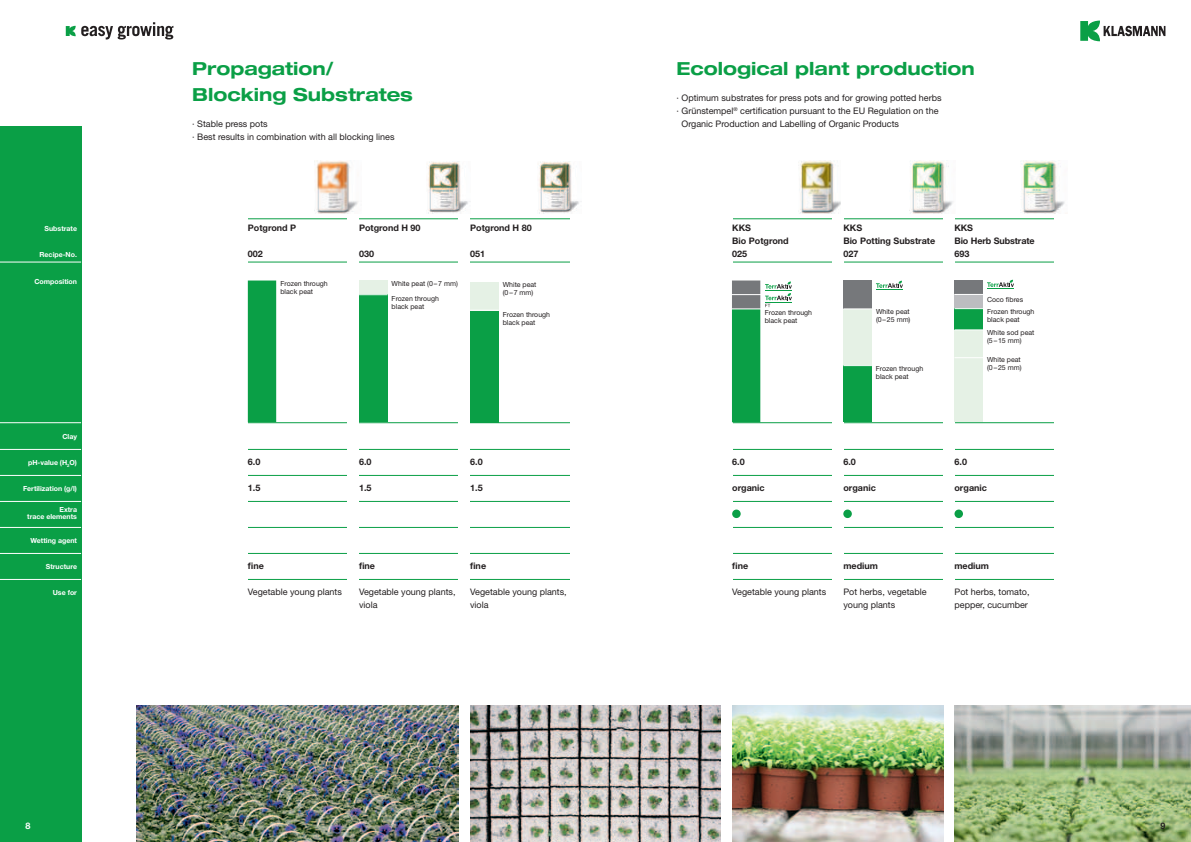
<style>
.page{position:relative;width:1191px;height:842px;background:#fff}
.page>*{position:absolute;margin:0;border:0;box-sizing:border-box;transform-origin:0 0}
.t1{font:700 expanded 18px/26px "Helvetica Neue";color:#0a9f46}
.t2{font:9px/13px "Helvetica Neue";color:#231f20}
.t3{font:700 9px/13px "Helvetica Neue LT Pro";color:#231f20}
.t4{font:9px "Helvetica Neue LT Pro";color:#231f20}
.t5{font:700 9px "Helvetica Neue LT Pro";color:#fff}
.t6{font:7px/8px "Helvetica Neue";color:#231f20}
.t7{font:7px/8px "Helvetica Neue LT Pro";color:#231f20}
.t8{font:700 7px "Helvetica Neue";color:#fff}
.t9{font:700 7px/7px "Helvetica Neue LT Pro";color:#fff;text-align:right}
</style>
<div class="page">
<div style="left:0;top:126px;width:81px;height:716px;background:#0a9f46"></div>
<svg style="left:66px;top:22px;width:107px;height:18px"></svg>
<svg style="left:1080px;top:21px;width:85px;height:20px"></svg>
<img style="left:470px;top:706px;width:251px;height:136px">
<img style="left:137px;top:706px;width:322px;height:136px">
<img style="left:954px;top:706px;width:237px;height:136px">
<img style="left:732px;top:706px;width:211px;height:136px">
<hr style="left:137px;top:449px;width:1028px;height:1px;background:#0a9f46">
<hr style="left:137px;top:527px;width:1028px;height:1px;background:#0a9f46">
<hr style="left:137px;top:475px;width:1028px;height:1px;background:#0a9f46">
<hr style="left:137px;top:553px;width:1028px;height:1px;background:#0a9f46">
<hr style="left:137px;top:501px;width:1028px;height:1px;background:#0a9f46">
<hr style="left:137px;top:579px;width:1028px;height:1px;background:#0a9f46">
<hr style="left:137px;top:218px;width:1028px;height:1px;background:#0a9f46">
<hr style="left:137px;top:422px;width:1028px;height:1px;background:#0a9f46">
<hr style="left:0;top:262px;width:81px;height:1px;background:#fff">
<hr style="left:0;top:422px;width:81px;height:1px;background:#fff">
<hr style="left:0;top:475px;width:81px;height:1px;background:#fff">
<hr style="left:0;top:501px;width:81px;height:1px;background:#fff">
<hr style="left:0;top:527px;width:81px;height:1px;background:#fff">
<hr style="left:0;top:553px;width:81px;height:1px;background:#fff">
<hr style="left:0;top:579px;width:81px;height:1px;background:#fff">
<hr style="left:0;top:449px;width:81px;height:1px;background:#fff">
<hr style="left:137px;top:262px;width:1028px;height:1px;background:#0a9f46">
<div style="left:459px;top:179px;width:11px;height:517px;background:#fff"></div>
<div style="left:570px;top:179px;width:51px;height:517px;background:#fff"></div>
<div style="left:943px;top:179px;width:11px;height:517px;background:#fff"></div>
<div style="left:1054px;top:179px;width:11px;height:517px;background:#fff"></div>
<div style="left:236px;top:179px;width:12px;height:517px;background:#fff"></div>
<div style="left:1065px;top:180px;width:126px;height:517px;background:#fff"></div>
<div style="left:601px;top:191px;width:131px;height:477px;background:#fff"></div>
<div style="left:832px;top:193px;width:11px;height:506px;background:#fff"></div>
<div style="left:111px;top:189px;width:131px;height:476px;background:#fff"></div>
<div style="left:348px;top:193px;width:11px;height:506px;background:#fff"></div>
<svg style="left:876px;top:281px;width:27px;height:9px"></svg>
<div style="left:954px;top:294px;width:28px;height:15px;background:#bcbdc0"></div>
<div style="left:954px;top:309px;width:28px;height:21px;background:#0a9f46"></div>
<div style="left:954px;top:330px;width:28px;height:28px;background:#e5f1e5"></div>
<div style="left:954px;top:358px;width:28px;height:64px;background:#e5f1e5"></div>
<svg style="left:954px;top:280px;width:60px;height:15px"></svg>
<svg style="left:954px;top:308px;width:29px;height:1px"></svg>
<svg style="left:955px;top:357px;width:27px;height:1px"></svg>
<svg style="left:732px;top:280px;width:60px;height:142px"></svg>
<hr style="left:730px;top:309px;width:32px;height:1px;background:#fff">
<hr style="left:730px;top:294px;width:32px;height:1px;background:#fff">
<div style="left:248px;top:280px;width:28px;height:142px;background:#0a9f46"></div>
<div style="left:470px;top:309px;width:28px;height:113px;background:#0a9f46"></div>
<div style="left:470px;top:282px;width:28px;height:28px;background:#e5f1e5"></div>
<svg style="left:470px;top:310px;width:29px;height:1px"></svg>
<div style="left:359px;top:281px;width:28px;height:14px;background:#e5f1e5"></div>
<div style="left:359px;top:295px;width:28px;height:127px;background:#0a9f46"></div>
<svg style="left:359px;top:294px;width:28px;height:1px"></svg>
<div style="left:843px;top:281px;width:28px;height:28px;background:#76787b"></div>
<div style="left:843px;top:309px;width:28px;height:57px;background:#e5f1e5"></div>
<div style="left:843px;top:366px;width:28px;height:56px;background:#0a9f46"></div>
<div style="left:732px;top:509px;width:8px;height:9px;background:#0a9f46;border-radius:50%"></div>
<div style="left:843px;top:509px;width:9px;height:9px;background:#0a9f46;border-radius:50%"></div>
<div style="left:954px;top:509px;width:9px;height:9px;background:#0a9f46;border-radius:50%"></div>
<img style="left:539px;top:161px;width:42px;height:53px">
<img style="left:428px;top:161px;width:42px;height:53px">
<img style="left:314px;top:161px;width:44px;height:52px">
<img style="left:798px;top:161px;width:42px;height:52px">
<img style="left:1020px;top:160px;width:45px;height:54px">
<img style="left:909px;top:160px;width:44px;height:53px">
<p class="t8" style="left:45px;top:224px;width:34px">Substrate</p>
<p class="t8" style="left:40px;top:250px;width:39px">Recipe-No.</p>
<p class="t8" style="left:34px;top:277px;width:44px">Composition</p>
<p class="t9" style="left:62px;top:433px;width:16px">Clay</p>
<p class="t8" style="left:28px;top:458px;width:50px">pH-value (H<sub>2</sub>O)</p>
<p class="t8" style="left:23px;top:484px;width:55px">Fertilization (g/l)</p>
<p class="t9" style="left:27px;top:506px;width:51px">Extra<br>trace elements</p>
<p class="t8" style="left:31px;top:536px;width:48px">Wetting agent</p>
<p class="t8" style="left:46px;top:562px;width:33px">Structure</p>
<p class="t8" style="left:53px;top:588px;width:26px">Use for</p>
<h1 class="t1" style="left:192px;top:55px;width:222px">Propagation/<br>Blocking Substrates</h1>
<p class="t2" style="left:192px;top:117px;width:204px">· Stable press pots<br>· Best results in combination with all blocking lines</p>
<h1 class="t1" style="left:676px;top:55px;width:300px">Ecological plant production</h1>
<p class="t2" style="left:676px;top:91px;width:266px">· Optimum substrates for press pots and for growing potted herbs</p>
<p class="t2" style="left:676px;top:104px;width:263px">· Grünstempel<sup>®</sup> certification pursuant to the EU Regulation on the</p>
<p class="t2" style="left:681px;top:117px;width:219px">Organic Production and Labelling of Organic Products</p>
<p class="t3" style="left:248px;top:221px;width:50px">Potgrond P</p>
<p class="t3" style="left:248px;top:247px;width:17px">002</p>
<p class="t3" style="left:359px;top:221px;width:63px">Potgrond H 90</p>
<p class="t3" style="left:359px;top:247px;width:17px">030</p>
<p class="t3" style="left:470px;top:221px;width:63px">Potgrond H 80</p>
<p class="t3" style="left:470px;top:247px;width:17px">051</p>
<p class="t3" style="left:732px;top:221px;width:58px">KKS<br>Bio Potgrond<br>025</p>
<p class="t3" style="left:843px;top:221px;width:93px">KKS<br>Bio Potting Substrate<br>027</p>
<p class="t3" style="left:954px;top:221px;width:82px">KKS<br>Bio Herb Substrate<br>693</p>
<p class="t6" style="left:280px;top:280px;width:49px">Frozen through black peat</p>
<p class="t7" style="left:392px;top:279px;width:68px">White peat (0–7 mm)</p>
<p class="t6" style="left:392px;top:294px;width:49px">Frozen through black peat</p>
<p class="t7" style="left:503px;top:281px;width:35px">White peat (0–7 mm)</p>
<p class="t6" style="left:503px;top:310px;width:49px">Frozen through black peat</p>
<p class="t6" style="left:765px;top:308px;width:49px">Frozen through black peat</p>
<p class="t7" style="left:876px;top:307px;width:36px">White peat (0–25 mm)</p>
<p class="t6" style="left:876px;top:364px;width:49px">Frozen through black peat</p>
<p class="t7" style="left:987px;top:296px;width:38px">Coco fibres</p>
<p class="t6" style="left:987px;top:307px;width:49px">Frozen through black peat</p>
<p class="t7" style="left:987px;top:356px;width:36px">White peat (0–25 mm)</p>
<p class="t7" style="left:987px;top:328px;width:49px">White sod peat (5–15 mm)</p>
<p class="t3" style="left:248px;top:455px;width:14px">6.0</p>
<p class="t3" style="left:248px;top:481px;width:14px">1.5</p>
<p class="t3" style="left:359px;top:455px;width:14px">6.0</p>
<p class="t3" style="left:359px;top:481px;width:14px">1.5</p>
<p class="t3" style="left:470px;top:455px;width:14px">6.0</p>
<p class="t3" style="left:470px;top:481px;width:14px">1.5</p>
<p class="t3" style="left:732px;top:455px;width:14px">6.0</p>
<p class="t3" style="left:732px;top:481px;width:34px">organic</p>
<p class="t3" style="left:843px;top:455px;width:14px">6.0</p>
<p class="t3" style="left:843px;top:481px;width:34px">organic</p>
<p class="t3" style="left:954px;top:455px;width:14px">6.0</p>
<p class="t3" style="left:954px;top:481px;width:34px">organic</p>
<p class="t3" style="left:248px;top:559px;width:18px">fine</p>
<p class="t2" style="left:248px;top:585px;width:96px">Vegetable young plants</p>
<p class="t3" style="left:359px;top:559px;width:18px">fine</p>
<p class="t2" style="left:359px;top:585px;width:98px">Vegetable young plants,</p>
<p class="t4" style="left:359px;top:599px;width:20px">viola</p>
<p class="t3" style="left:470px;top:559px;width:18px">fine</p>
<p class="t2" style="left:470px;top:585px;width:98px">Vegetable young plants,</p>
<p class="t4" style="left:470px;top:599px;width:20px">viola</p>
<p class="t3" style="left:732px;top:559px;width:18px">fine</p>
<p class="t2" style="left:732px;top:585px;width:96px">Vegetable young plants</p>
<p class="t3" style="left:843px;top:559px;width:36px">medium</p>
<p class="t2" style="left:843px;top:585px;width:85px">Pot herbs, vegetable young plants</p>
<p class="t3" style="left:954px;top:559px;width:36px">medium</p>
<p class="t2" style="left:954px;top:585px;width:77px">Pot herbs, tomato, pepper, cucumber</p>
<p class="t5" style="left:26px;top:820px;width:7px">8</p>
<p class="t3" style="left:1160px;top:819px;width:7px">9</p>
</div>
